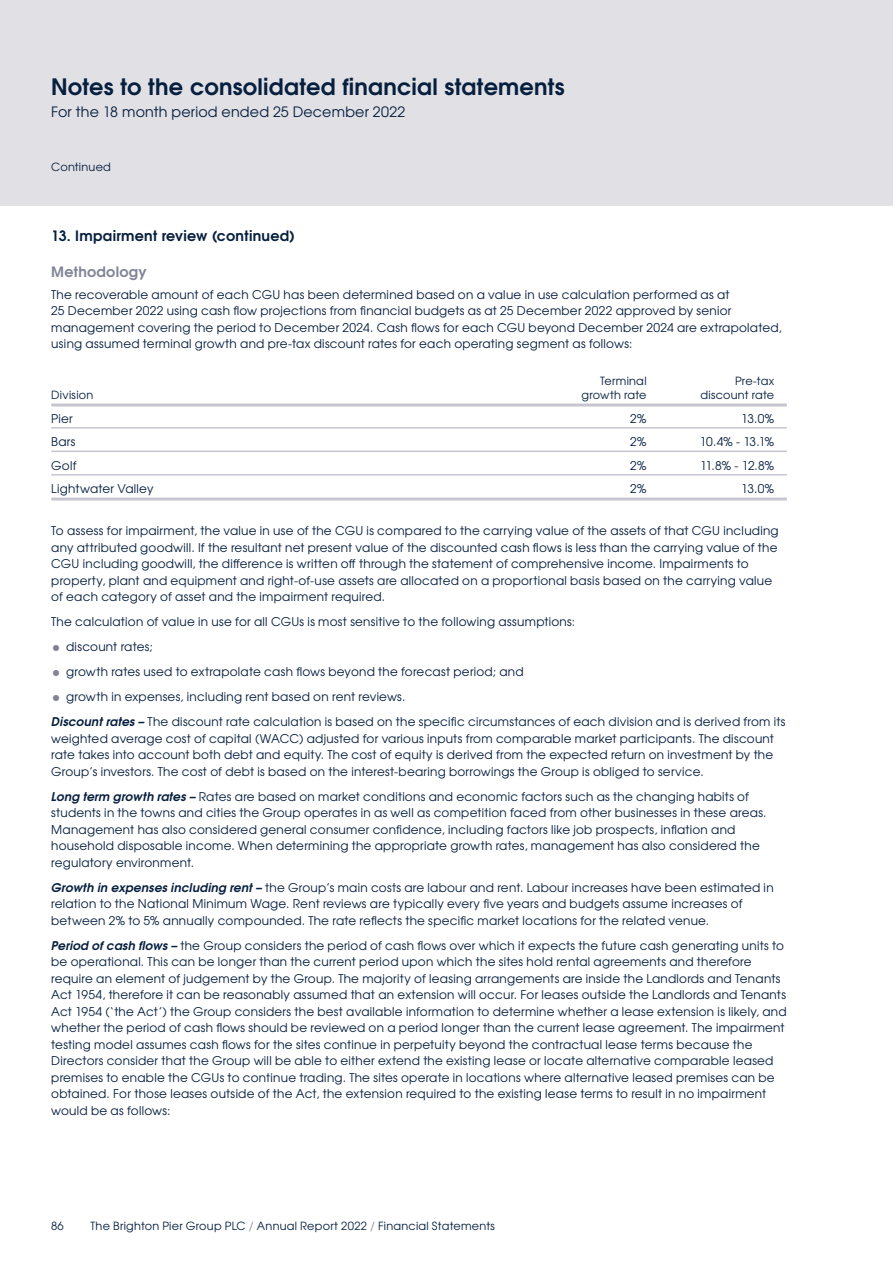
<style>
.page{position:relative;width:893px;height:1263px;background:#fff}
.page>*{position:absolute;margin:0;border:0;box-sizing:border-box;transform-origin:0 0}
.t1{font:700 22.5px "Te X Gyre Adventor";letter-spacing:.01em;color:#071f3e}
.t2{font:14.25px "Te X Gyre Adventor";letter-spacing:.015em;color:#071f3e}
.t3{font:700 14.25px "Te X Gyre Adventor";letter-spacing:.02em;color:#071f3e}
.t4{font:700 14.25px "Te X Gyre Adventor";letter-spacing:.02em;color:#828396}
.t5{font:12px/16.5px "Te X Gyre Adventor";letter-spacing:.02em;color:#071f3e}
.t6{font:11.25px "Te X Gyre Adventor";letter-spacing:.025em;color:#071f3e}
.s1{font-size:16.5px;color:#828396}
.s2{font-weight:700;font-style:italic}
.s3{color:#828396}
</style>
<div class="page">
<div style="left:0;top:0;width:893px;height:206px;background:#e0e0e5"></div>
<hr style="left:51px;top:403px;width:736px;height:3px;background:#c7c5cf">
<hr style="left:51px;top:427px;width:736px;height:1px;background:#c7c5cf">
<hr style="left:51px;top:450px;width:736px;height:2px;background:#c7c5cf">
<hr style="left:51px;top:474px;width:736px;height:1px;background:#c7c5cf">
<hr style="left:51px;top:497px;width:736px;height:3px;background:#c7c5cf">
<h1 class="t1" style="left:51px;top:67px;width:515px">Notes to the consolidated financial statements</h1>
<p class="t2" style="left:51px;top:101px;width:356px">For the 18 month period ended 25 December 2022</p>
<p class="t6" style="left:51px;top:158px;width:61px">Continued</p>
<p class="t3" style="left:51px;top:224px;width:245px">13. Impairment review (continued)</p>
<p class="t4" style="left:51px;top:259px;width:97px">Methodology</p>
<p class="t5" style="left:51px;top:285px;width:732px">The recoverable amount of each CGU has been determined based on a value in use calculation performed as at<br>25 December 2022 using cash flow projections from financial budgets as at 25 December 2022 approved by senior management covering the period to December 2024. Cash flows for each CGU beyond December 2024 are extrapolated, using assumed terminal growth and pre-tax discount rates for each operating segment as follows:</p>
<p class="t6" style="left:600px;top:372px;width:48px">Terminal</p>
<p class="t6" style="left:735px;top:372px;width:41px">Pre-tax</p>
<p class="t6" style="left:51px;top:386px;width:44px">Division</p>
<p class="t6" style="left:581px;top:386px;width:67px">growth rate</p>
<p class="t6" style="left:700px;top:386px;width:75px">discount rate</p>
<p class="t5" style="left:51px;top:409px;width:23px">Pier</p>
<p class="t5" style="left:630px;top:409px;width:18px">2%</p>
<p class="t5" style="left:741px;top:409px;width:34px">13.0%</p>
<p class="t5" style="left:51px;top:433px;width:26px">Bars</p>
<p class="t5" style="left:630px;top:433px;width:18px">2%</p>
<p class="t5" style="left:700px;top:433px;width:76px">10.4% - 13.1%</p>
<p class="t5" style="left:51px;top:456px;width:27px">Golf</p>
<p class="t5" style="left:630px;top:456px;width:18px">2%</p>
<p class="t5" style="left:700px;top:456px;width:75px">11.8% - 12.8%</p>
<p class="t5" style="left:51px;top:480px;width:104px">Lightwater Valley</p>
<p class="t5" style="left:630px;top:480px;width:18px">2%</p>
<p class="t5" style="left:741px;top:480px;width:34px">13.0%</p>
<p class="t5" style="left:51px;top:522px;width:729px">To assess for impairment, the value in use of the CGU is compared to the carrying value of the assets of that CGU including any attributed goodwill. If the resultant net present value of the discounted cash flows is less than the carrying value of the CGU including goodwill, the difference is written off through the statement of comprehensive income. Impairments to property, plant and equipment and right-of-use assets are allocated on a proportional basis based on the carrying value of each category of asset and the impairment required.</p>
<p class="t5" style="left:51px;top:613px;width:526px">The calculation of value in use for all CGUs is most sensitive to the following assumptions:</p>
<p class="t5" style="left:51px;top:638px;width:103px"><span class="s1">•</span> discount rates;</p>
<p class="t5" style="left:51px;top:663px;width:474px"><span class="s1">•</span> growth rates used to extrapolate cash flows beyond the forecast period; and</p>
<p class="t5" style="left:51px;top:684px;width:736px;line-height:25px"><span class="s1">•</span> growth in expenses, including rent based on rent reviews.<br><span class="s2">Discount rates –</span> The discount rate calculation is based on the specific circumstances of each division and is derived from its</p>
<p class="t5" style="left:51px;top:729px;width:724px;text-align:justify">weighted average cost of capital (WACC) adjusted for various inputs from comparable market participants. The discount rate takes into account both debt and equity. The cost of equity is derived from the expected return on investment by the Group’s investors. The cost of debt is based on the interest-bearing borrowings the Group is obliged to service.</p>
<p class="t5" style="left:51px;top:787px;width:717px"><span class="s2">Long term growth rates –</span> Rates are based on market conditions and economic factors such as the changing habits of students in the towns and cities the Group operates in as well as competition faced from other businesses in these areas.<br>Management has also considered general consumer confidence, including factors like job prospects, inflation and household disposable income. When determining the appropriate growth rates, management has also considered the regulatory environment.</p>
<p class="t5" style="left:51px;top:878px;width:724px"><span class="s2">Growth in expenses including rent –</span> the Group’s main costs are labour and rent. Labour increases have been estimated in relation to the National Minimum Wage. Rent reviews are typically every five years and budgets assume increases of between 2% to 5% annually compounded. The rate reflects the specific market locations for the related venue.</p>
<p class="t5" style="left:51px;top:936px;width:737px"><span class="s2">Period of cash flows –</span> the Group considers the period of cash flows over which it expects the future cash generating units to be operational. This can be longer than the current period upon which the sites hold rental agreements and therefore require an element of judgement by the Group. The majority of leasing arrangements are inside the Landlords and Tenants Act 1954, therefore it can be reasonably assumed that an extension will occur. For leases outside the Landlords and Tenants Act 1954 (‘the Act’) the Group considers the best available information to determine whether a lease extension is likely, and whether the period of cash flows should be reviewed on a period longer than the current lease agreement. The impairment testing model assumes cash flows for the sites continue in perpetuity beyond the contractual lease terms because the Directors consider that the Group will be able to either extend the existing lease or locate alternative comparable leased premises to enable the CGUs to continue trading. The sites operate in locations where alternative leased premises can be obtained. For those leases outside of the Act, the extension required to the existing lease terms to result in no impairment would be as follows:</p>
<p class="t6" style="left:51px;top:1216px;width:14px">86</p>
<p class="t6" style="left:91px;top:1216px;width:406px">The Brighton Pier Group PLC <span class="s3">/</span> Annual Report 2022 <span class="s3">/</span> Financial Statements</p>
</div>
